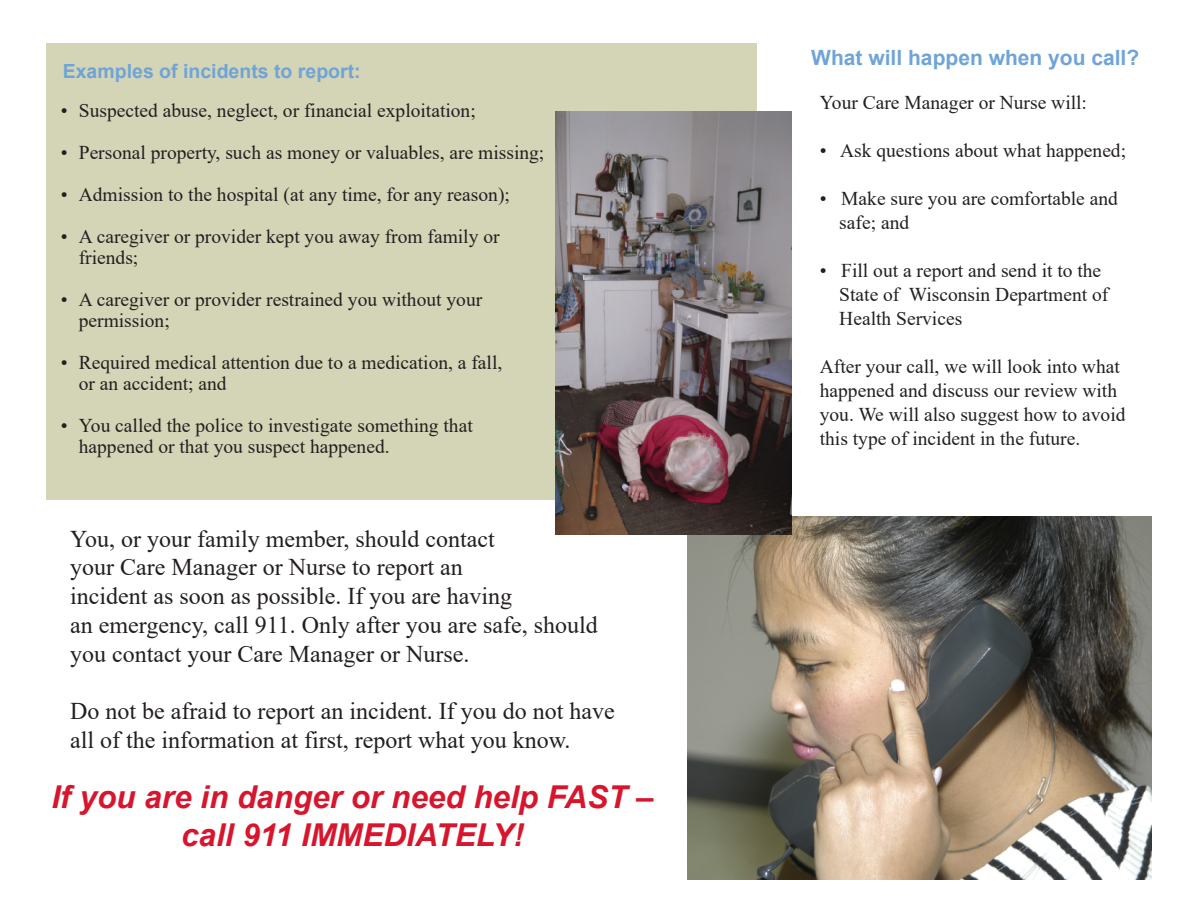
<style>
.page{position:relative;width:1188px;height:918px;background:#fff}
.page>*{position:absolute;margin:0;border:0;box-sizing:border-box;transform-origin:0 0}
.t1{font:italic 700 31.5px/37.8px "Arial";color:#d7162e;text-align:center}
.t2{font:24px/28.8px "Times New Roman";color:#231f20}
.t3{font:700 21px "Arial";color:#6fa4d7}
.t4{font:19.5px/42px "Times New Roman";color:#231f20}
.t5{font:700 19.5px "Arial";color:#6fa4d7}
</style>
<div class="page">
<img style="left:687px;top:516px;width:464px;height:363px">
<div style="left:46px;top:43px;width:711px;height:457px;background:#d4d4b7"></div>
<img style="left:556px;top:112px;width:236px;height:423px">
<p class="t5" style="left:63px;top:58px;width:299px">Examples of incidents to report:</p>
<p class="t4" style="left:61px;top:89px;width:8px;text-align:justify">• • • •</p>
<p class="t4" style="left:61px;top:278px;width:8px">•</p>
<p class="t4" style="left:61px;top:341px;width:8px">•</p>
<p class="t4" style="left:61px;top:404px;width:8px">•</p>
<p class="t4" style="left:79px;top:89px;width:467px">Suspected abuse, neglect, or financial exploitation; Personal property, such as money or valuables, are missing; Admission to the hospital (at any time, for any reason);<br>A caregiver or provider kept you away from family or</p>
<p class="t4" style="left:79px;top:236px;width:405px">friends;<br>A caregiver or provider restrained you without your</p>
<p class="t4" style="left:79px;top:299px;width:425px">permission;<br>Required medical attention due to a medication, a fall,</p>
<p class="t4" style="left:79px;top:362px;width:395px">or an accident; and<br>You called the police to investigate something that</p>
<p class="t4" style="left:79px;top:425px;width:312px">happened or that you suspect happened.</p>
<p class="t2" style="left:70px;top:523px;width:529px">You, or your family member, should contact<br>your Care Manager or Nurse to report an<br>incident as soon as possible. If you are having<br>an emergency, call 911. Only after you are safe, should you contact your Care Manager or Nurse.</p>
<p class="t2" style="left:70px;top:696px;width:546px">Do not be afraid to report an incident. If you do not have all of the information at first, report what you know.</p>
<h1 class="t1" style="left:52px;top:779px;width:604px">If you are in danger or need help FAST – call 911 IMMEDIATELY!</h1>
<p class="t3" style="left:811px;top:43px;width:329px">What will happen when you call?</p>
<p class="t4" style="left:820px;top:81px;width:269px">Your Care Manager or Nurse will:</p>
<p class="t4" style="left:820px;top:129px;width:308px">• Ask questions about what happened;</p>
<p class="t4" style="left:839px;top:186px;width:280px;line-height:24px;text-indent:-20px">• Make sure you are comfortable and safe; and</p>
<p class="t4" style="left:839px;top:258px;width:271px;line-height:24px;text-indent:-20px">• Fill out a report and send it to the<br>State of Wisconsin Department of<br>Health Services</p>
<p class="t4" style="left:820px;top:354px;width:307px;line-height:24px">After your call, we will look into what happened and discuss our review with you. We will also suggest how to avoid this type of incident in the future.</p>
</div>
